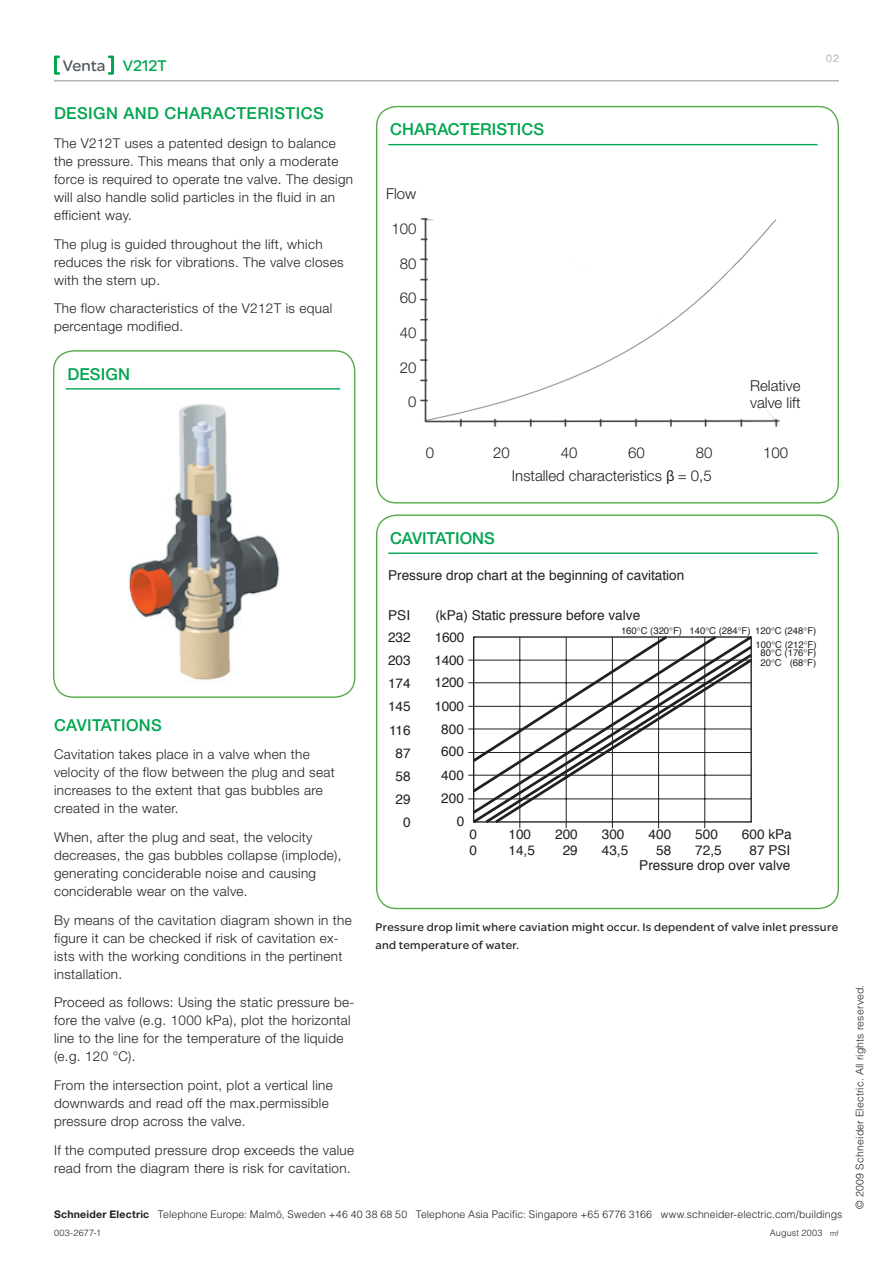
<style>
.page{position:relative;width:893px;height:1263px;background:#fff}
.page>*{position:absolute;margin:0;border:0;box-sizing:border-box;transform-origin:0 0}
.intro_text{font:500 16.5px "Helvetica Neue";letter-spacing:.01em;color:#00a54f}
.Page_title_2nd{font:16.5px "SE Optimist";color:#00a54f}
.Page_title{font:16.5px "SE Optimist";color:#4d545a}
.t1{font:300 15px/16.8px "Helvetica Neue";color:#231f20}
.t2{font:13.65px/23.1px "Helvetica";color:#231f20}
.intro_text-2{font:300 13.5px/18px "Helvetica Neue";letter-spacing:.025em;color:#231f20}
.intro_text-3{font:12px/18px "SE Optimist";letter-spacing:.025em;color:#231f20}
.t3{font:300 10.5px "Helvetica";letter-spacing:.01em;color:#231f20}
.Page_number_right{font:300 10.5px "Helvetica";color:#959ea4}
.t4{font:9.45px/9.4px "Helvetica";color:#231f20}
.t5{font:300 9px "Helvetica";letter-spacing:.025em;color:#231f20}
.s1{font-family:"Myriad Pro";font-weight:400}
.s2{font-family:"Helvetica Neue";font-weight:700}
.s3{font-family:"Helvetica Neue"}
.s4{font-size:7.5px}
</style>
<div class="page">
<img style="left:129px;top:403px;width:151px;height:278px">
<hr style="left:54px;top:80px;width:785px;height:1px;background:#959ea4">
<svg style="left:54px;top:55px;width:6px;height:20px"></svg>
<svg style="left:108px;top:56px;width:6px;height:19px"></svg>
<div style="left:53px;top:350px;width:302px;height:348px;border:1px solid #54aa46;border-radius:20px"></div>
<hr style="left:66px;top:388px;width:274px;height:2px;background:#00a54f">
<img style="left:420px;top:217px;width:360px;height:210px">
<hr style="left:388px;top:144px;width:429px;height:1px;background:#00a54f">
<hr style="left:388px;top:552px;width:429px;height:2px;background:#00a54f">
<hr style="left:468px;top:660px;width:283px;height:1px;background:#231f20">
<hr style="left:468px;top:682px;width:283px;height:1px;background:#231f20">
<hr style="left:468px;top:706px;width:283px;height:1px;background:#231f20">
<hr style="left:468px;top:729px;width:283px;height:1px;background:#231f20">
<hr style="left:468px;top:752px;width:283px;height:1px;background:#231f20">
<hr style="left:468px;top:775px;width:283px;height:1px;background:#231f20">
<hr style="left:468px;top:798px;width:283px;height:1px;background:#231f20">
<hr style="left:519px;top:637px;width:1px;height:191px;background:#231f20">
<hr style="left:566px;top:637px;width:1px;height:191px;background:#231f20">
<hr style="left:612px;top:637px;width:1px;height:191px;background:#231f20">
<hr style="left:658px;top:637px;width:1px;height:191px;background:#231f20">
<hr style="left:704px;top:637px;width:1px;height:191px;background:#231f20">
<svg style="left:470px;top:638px;width:280px;height:188px"></svg>
<div style="left:473px;top:636px;width:279px;height:187px;border:1px solid #231f20"></div>
<p class="Page_title" style="left:63px;top:54px;width:44px">Venta</p>
<p class="Page_title_2nd" style="left:123px;top:54px;width:46px">V212T</p>
<p class="intro_text" style="left:54px;top:104px;width:271px">DESIGN AND CHARACTERISTICS</p>
<p class="intro_text-2" style="left:54px;top:134px;width:301px">The V212T uses a patented design to balance the pressure. This means that only a moderate force is required to operate tne valve. The design will also handle solid particles in the fluid in an efficient way.</p>
<p class="intro_text-2" style="left:54px;top:235px;width:291px">The plug is guided throughout the lift, which reduces the risk for vibrations. The valve closes with the stem up.</p>
<p class="intro_text-2" style="left:54px;top:299px;width:280px">The flow characteristics of the V212T is equal percentage modified.</p>
<p class="intro_text" style="left:68px;top:364px;width:64px">DESIGN</p>
<p class="intro_text" style="left:390px;top:120px;width:156px">CHARACTERISTICS</p>
<p class="t1" style="left:386px;top:185px;width:32px">Flow</p>
<p class="t1" style="left:391px;top:220px;width:27px">100</p>
<p class="t1" style="left:400px;top:254px;width:18px">80</p>
<p class="t1" style="left:400px;top:289px;width:18px">60</p>
<p class="t1" style="left:400px;top:324px;width:18px">40</p>
<p class="t1" style="left:400px;top:359px;width:18px">20</p>
<p class="t1" style="left:408px;top:393px;width:10px">0</p>
<p class="t1" style="left:750px;top:377px;width:52px">Relative valve lift</p>
<p class="t1" style="left:426px;top:444px;width:10px">0</p>
<p class="t1" style="left:493px;top:444px;width:18px">20</p>
<p class="t1" style="left:561px;top:444px;width:18px">40</p>
<p class="t1" style="left:628px;top:444px;width:18px">60</p>
<p class="t1" style="left:696px;top:444px;width:18px">80</p>
<p class="t1" style="left:763px;top:444px;width:27px">100</p>
<p class="t1" style="left:512px;top:467px;width:201px">Installed characteristics <span class="s1">β</span> = 0,5</p>
<p class="Page_number_right" style="left:826px;top:52px;width:14px">02</p>
<p class="intro_text" style="left:390px;top:528px;width:106px">CAVITATIONS</p>
<p class="intro_text" style="left:54px;top:715px;width:109px">CAVITATIONS</p>
<p class="intro_text-2" style="left:54px;top:745px;width:282px">Cavitation takes place in a valve when the velocity of the flow between the plug and seat increases to the extent that gas bubbles are created in the water.</p>
<p class="intro_text-2" style="left:54px;top:828px;width:289px">When, after the plug and seat, the velocity decreases, the gas bubbles collapse (implode), generating conciderable noise and causing conciderable wear on the valve.</p>
<p class="intro_text-2" style="left:54px;top:910px;width:299px">By means of the cavitation diagram shown in the figure it can be checked if risk of cavitation ex&shy;ists with the working conditions in the pertinent installation.</p>
<p class="intro_text-2" style="left:54px;top:993px;width:302px">Proceed as follows: Using the static pressure be&shy;fore the valve (e.g. 1000 kPa), plot the horizontal line to the line for the temperature of the liquide (e.g. 120 °C).</p>
<p class="intro_text-2" style="left:54px;top:1076px;width:280px">From the intersection point, plot a vertical line downwards and read off the max. permissible pressure drop across the valve.</p>
<p class="intro_text-2" style="left:54px;top:1140px;width:302px">If the computed pressure drop exceeds the value read from the diagram there is risk for cavitation.</p>
<p class="t2" style="left:388px;top:564px;width:298px">Pressure drop chart at the beginning of cavitation</p>
<p class="t2" style="left:388px;top:604px;width:23px">PSI</p>
<p class="t2" style="left:435px;top:604px;width:206px">(kPa) Static pressure before valve</p>
<p class="t2" style="left:388px;top:626px;width:24px;text-align:right">232<br>203<br>174<br>145<br>116<br>87<br>58<br>29<br>0</p>
<p class="t4" style="left:621px;top:626px;width:197px">160 C (320 F) 140 C (284 F) 120 C (248 F)</p>
<p class="t4" style="left:760px;top:648px;width:57px">80 C (176 F)<br>20 C (68 F)</p>
<p class="t2" style="left:435px;top:626px;width:31px">1600</p>
<p class="t4" style="left:755px;top:640px;width:63px">100 C (212 F)</p>
<p class="t2" style="left:434px;top:649px;width:31px">1400</p>
<p class="t2" style="left:434px;top:671px;width:31px">1200</p>
<p class="t2" style="left:434px;top:695px;width:31px">1000</p>
<p class="t2" style="left:441px;top:718px;width:24px">800</p>
<p class="t2" style="left:441px;top:740px;width:24px">600</p>
<p class="t2" style="left:441px;top:764px;width:24px">400</p>
<p class="t2" style="left:441px;top:787px;width:24px">200</p>
<p class="t2" style="left:457px;top:810px;width:9px">0</p>
<p class="t2" style="left:470px;top:826px;width:9px;line-height:16.4px">0<br>0</p>
<p class="t2" style="left:508px;top:826px;width:28px;line-height:16.4px">100<br>14,5</p>
<p class="t2" style="left:555px;top:826px;width:24px;line-height:16.4px;text-align:center">200<br>29</p>
<p class="t2" style="left:602px;top:826px;width:28px;line-height:16.4px">300<br>43,5</p>
<p class="t2" style="left:648px;top:826px;width:24px;line-height:16.4px;text-align:center">400<br>58</p>
<p class="t2" style="left:695px;top:826px;width:28px;line-height:16.4px">500<br>72,5</p>
<p class="t2" style="left:742px;top:826px;width:51px;line-height:16.4px;text-align:center">600 kPa<br>87 PSI</p>
<p class="t2" style="left:639px;top:853px;width:153px">Pressure drop over valve</p>
<p class="intro_text-3" style="left:376px;top:918px;width:464px">Pressure drop limit where caviation might occur. Is dependent of valve inlet pressure and temperature of water.</p>
<p class="t3" style="left:54px;top:1207px;width:790px"><span class="s2">Schneider Electric</span> Telephone Europe: Malm<span class="s3">ö</span>, Sweden +46 40 38 68 50 Telephone Asia Pacific: Singapore +65 6776 3166 www.schneider-electric.com/buildings</p>
<p class="t5" style="left:54px;top:1227px;width:49px">003-2677-1</p>
<p class="t5" style="left:770px;top:1227px;width:70px">August 2003 <span class="s4">mf</span></p>
<p class="t3" style="left:853px;top:1209px;width:226px;rotate:-90deg">© 2009 Schneider Electric. All rights reserved.</p>
</div>
